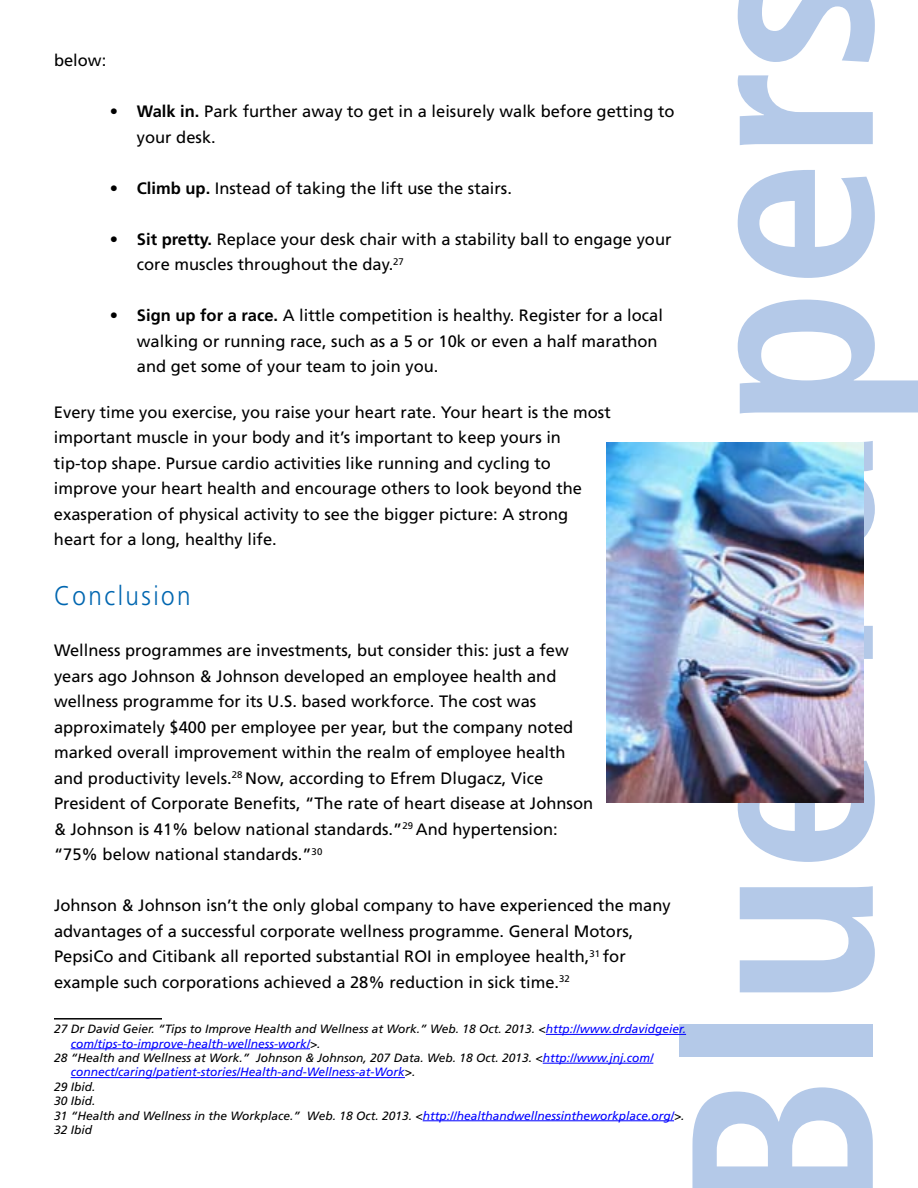
<style>
.page{position:relative;width:918px;height:1188px;background:#fff}
.page>*{position:absolute;margin:0;border:0;box-sizing:border-box;transform-origin:0 0}
.t1{font:300 27px "Frutiger LT Std";letter-spacing:.1em;color:#0066b0;scale:.9 1}
.t2{font:16.5px/25.5px "Frutiger LT Std";color:#000}
.t3{font:italic 12px "Frutiger LT Std";color:#000}
.t4{font:italic 12px "Frutiger LT Std";color:#00f}
.s1{font-weight:700}
.s2{color:#00f}
.s3{color:#000}
</style>
<div class="page">
<svg style="left:692px;top:1087px;width:181px;height:101px"></svg>
<div style="left:679px;top:1024px;width:194px;height:32px;background:#b4c9e8"></div>
<svg style="left:740px;top:886px;width:135px;height:106px"></svg>
<svg style="left:738px;top:760px;width:137px;height:102px"></svg>
<svg style="left:864px;top:441px;width:11px;height:218px"></svg>
<svg style="left:738px;top:300px;width:180px;height:114px"></svg>
<svg style="left:738px;top:170px;width:137px;height:108px"></svg>
<svg style="left:738px;top:75px;width:135px;height:70px"></svg>
<svg style="left:738px;top:0;width:137px;height:62px"></svg>
<hr style="left:54px;top:1018px;width:108px;height:2px;background:#000">
<hr style="left:546px;top:1034px;width:140px;height:1px;background:#00f">
<hr style="left:71px;top:1048px;width:239px;height:1px;background:#00f">
<hr style="left:543px;top:1063px;width:110px;height:1px;background:#00f">
<hr style="left:71px;top:1077px;width:334px;height:1px;background:#00f">
<hr style="left:423px;top:1120px;width:251px;height:1px;background:#00f">
<img style="left:607px;top:442px;width:257px;height:361px">
<p class="t2" style="left:54px;top:48px;width:54px">below:</p>
<p class="t2" style="left:137px;top:99px;width:539px;text-indent:-27px"><span class="s1">• Walk in.</span> Park further away to get in a leisurely walk before getting to your desk.</p>
<p class="t2" style="left:110px;top:175px;width:404px"><span class="s1">• Climb up.</span> Instead of taking the lift use the stairs.</p>
<p class="t2" style="left:137px;top:226px;width:536px;text-indent:-27px"><span class="s1">• Sit pretty.</span> Replace your desk chair with a stability ball to engage your core muscles throughout the day.<sup>27</sup></p>
<p class="t2" style="left:137px;top:303px;width:528px;text-indent:-27px"><span class="s1">• Sign up for a race.</span> A little competition is healthy. Register for a local walking or running race, such as a 5 or 10k or even a half marathon and get some of your team to join you.</p>
<p class="t2" style="left:54px;top:399px;width:558px">Every time you exercise, you raise your heart rate. Your heart is the most important muscle in your body and it’s important to keep yours in tip-top shape. Pursue cardio activities like running and cycling to improve your heart health and encourage others to look beyond the exasperation of physical activity to see the bigger picture: A strong heart for a long, healthy life.</p>
<h1 class="t1" style="left:54px;top:581px;width:153px">Conclusion</h1>
<p class="t2" style="left:54px;top:638px;width:541px">Wellness programmes are investments, but consider this: just a few years ago Johnson &amp; Johnson developed an employee health and wellness programme for its U.S. based workforce. The cost was approximately $400 per employee per year, but the company noted marked overall improvement within the realm of employee health and productivity levels.<sup>28</sup> Now, according to Efrem Dlugacz, Vice President of Corporate Benefits, “The rate of heart disease at Johnson &amp; Johnson is 41% below national standards.”<sup>29</sup> And hypertension: “75% below national standards.”<sup>30</sup></p>
<p class="t2" style="left:54px;top:893px;width:618px">Johnson &amp; Johnson isn’t the only global company to have experienced the many advantages of a successful corporate wellness programme. General Motors, PepsiCo and Citibank all reported substantial ROI in employee health,<sup>31</sup> for example such corporations achieved a 28% reduction in sick time.<sup>32</sup></p>
<p class="t3" style="left:54px;top:1022px;width:634px">27 Dr David Geier. “Tips to Improve Health and Wellness at Work.” Web. 18 Oct. 2013. &lt;<span class="s2">http://www.drdavidgeier.</span></p>
<p class="t4" style="left:71px;top:1036px;width:251px">com/tips-to-improve-health-wellness-work/<span class="s3">&gt;.</span></p>
<p class="t3" style="left:54px;top:1051px;width:601px">28 “Health and Wellness at Work.” Johnson &amp; Johnson, 207 Data. Web. 18 Oct. 2013. &lt;<span class="s2">http://www.jnj.com/</span></p>
<p class="t4" style="left:71px;top:1065px;width:346px">connect/caring/patient-stories/Health-and-Wellness-at-Work<span class="s3">&gt;.</span></p>
<p class="t3" style="left:54px;top:1080px;width:43px">29 Ibid.</p>
<p class="t3" style="left:54px;top:1094px;width:43px">30 Ibid.</p>
<p class="t3" style="left:54px;top:1108px;width:632px">31 “Health and Wellness in the Workplace.” Web. 18 Oct. 2013. &lt;<span class="s2">http://healthandwellnessintheworkplace.org/</span>&gt;.</p>
<p class="t3" style="left:54px;top:1123px;width:40px">32 Ibid</p>
</div>
